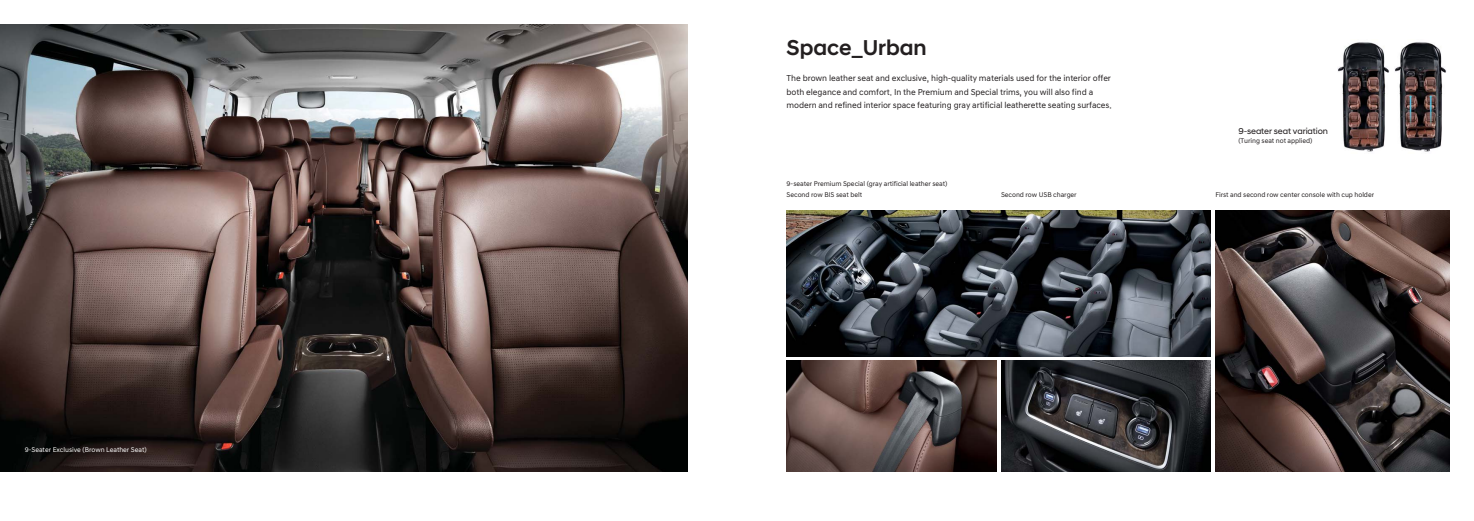
<style>
.page{position:relative;width:1474px;height:521px;background:#fff}
.page>*{position:absolute;margin:0;border:0;box-sizing:border-box;transform-origin:0 0}
.t1{font:21.88px "Hyundai Sans Head KROTF Medium KS Cpc EUC H";color:#231f20}
.t2{font:8.75px/13.1px "Hyundai Sans Text KROTF Regular KS Cpc EUC H";letter-spacing:-.01em;color:#231f20}
.t3{font:8.75px "Hyundai Sans Head KROTF Regular KS Cpc EUC H";letter-spacing:-.01em;color:#231f20}
.t4{font:7px/11.4px "Hyundai Sans Text KROTF Regular KS Cpc EUC H";letter-spacing:-.01em;color:#231f20}
.t5{font:7px "Hyundai Sans Text KROTF Regular KS Cpc EUC H";letter-spacing:-.01em;color:#fff}
</style>
<div class="page">
<img style="left:0;top:25px;width:687px;height:446px">
<img style="left:1215px;top:211px;width:234px;height:260px">
<img style="left:786px;top:211px;width:424px;height:145px">
<img style="left:786px;top:361px;width:210px;height:110px">
<img style="left:1001px;top:361px;width:209px;height:110px">
<img style="left:1338px;top:42px;width:51px;height:110px">
<img style="left:1394px;top:42px;width:52px;height:110px">
<p class="t5" style="left:25px;top:447px;width:123px">9-Seater Exclusive (Brown Leather Seat)</p>
<h1 class="t1" style="left:786px;top:38px;width:142px">Space_Urban</h1>
<p class="t2" style="left:786px;top:73px;width:326px">The brown leather seat and exclusive, high-quality materials used for the interior offer both elegance and comfort. In the Premium and Special trims, you will also find a modern and refined interior space featuring gray artificial leatherette seating surfaces.</p>
<p class="t4" style="left:786px;top:178px;width:162px">9-seater Premium Special (gray artificial leather seat)<br>Second row BIS seat belt</p>
<p class="t4" style="left:1001px;top:190px;width:77px">Second row USB charger</p>
<p class="t3" style="left:1238px;top:127px;width:91px">9-seater seat variation</p>
<p class="t4" style="left:1238px;top:136px;width:76px">(Turing seat not applied)</p>
<p class="t4" style="left:1215px;top:190px;width:160px">First and second row center console with cup holder</p>
</div>
